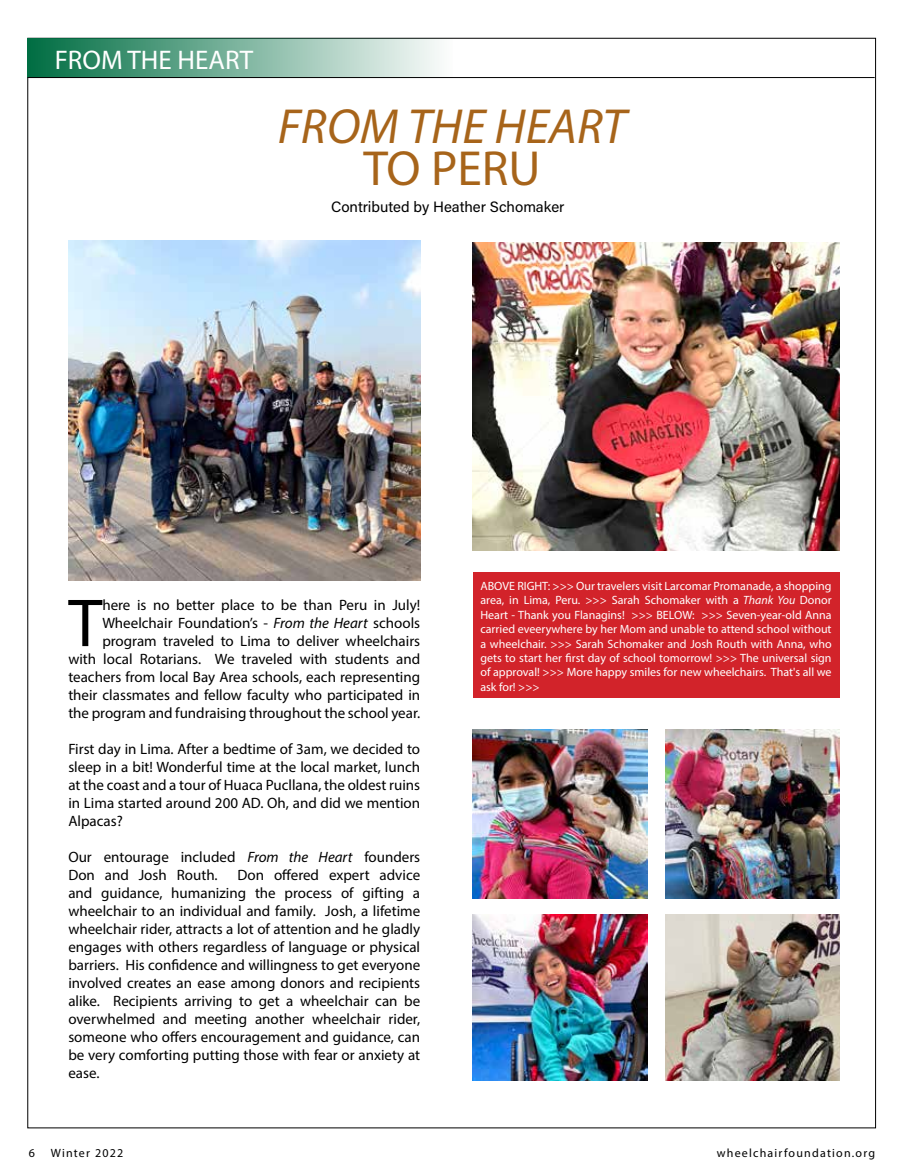
<style>
.page{position:relative;width:905px;height:1175px;background:#fff}
.page>*{position:absolute;margin:0;border:0;box-sizing:border-box;transform-origin:0 0}
.t1{font:68.4px "Myriad Pro";color:#000}
.t2{font:italic 49.5px "Myriad Pro";color:#a7641a}
.t3{font:49.5px "Myriad Pro";color:#a7641a}
.t4{font:27px "Myriad Pro";color:#fff}
.t5{font:15px/18px "Myriad Pro";color:#000;text-align:justify}
.t6{font:15px "Acumin Pro";color:#000}
.t7{font:12px/14.4px "Myriad Pro";color:#fff;text-align:justify}
.t8{font:12px "Myriad Pro";letter-spacing:.1em;color:#000}
.s1{font-style:italic}
</style>
<div class="page">
<div style="left:27px;top:38px;width:426px;height:39px;background:linear-gradient(to right,#006d42,#fcfdfc)"></div>
<hr style="left:27px;top:77px;width:847px;height:1px;background:#000">
<div style="left:472px;top:572px;width:367px;height:126px;background:#d2232a"></div>
<img style="left:472px;top:729px;width:175px;height:170px">
<img style="left:472px;top:242px;width:367px;height:308px">
<img style="left:665px;top:914px;width:174px;height:166px">
<img style="left:68px;top:240px;width:352px;height:341px">
<img style="left:665px;top:729px;width:174px;height:170px">
<img style="left:472px;top:914px;width:175px;height:166px">
<h3 class="t4" style="left:55px;top:44px;width:200px">FROM THE HEART</h3>
<h2 class="t2" style="left:278px;top:96px;width:350px">FROM THE HEART</h2>
<h2 class="t3" style="left:363px;top:138px;width:179px">TO PERU</h2>
<p class="t6" style="left:331px;top:196px;width:235px">Contributed by Heather Schomaker</p>
<p class="t5" style="left:68px;top:596px;width:353px;text-align:right">here is no better place to be than Peru in July!<br>Wheelchair Foundation’s - <span class="s1">From the Heart</span> schools program traveled to Lima to deliver wheelchairs<br>with local Rotarians. We traveled with students and teachers from local Bay Area schools, each representing their classmates and fellow faculty who participated in the program and fundraising throughout the school year.</p>
<p class="t5" style="left:68px;top:740px;width:353px">First day in Lima. After a bedtime of 3am, we decided to sleep in a bit! Wonderful time at the local market, lunch at the coast and a tour of Huaca Pucllana, the oldest ruins in Lima started around 200 AD. Oh, and did we mention Alpacas?</p>
<p class="t5" style="left:68px;top:848px;width:353px">Our entourage included <span class="s1">From the Heart</span> founders<br>Don and Josh Routh.</p>
<h1 class="t1" style="left:68px;top:581px;width:36px">T</h1>
<p class="t5" style="left:68px;top:866px;width:353px;text-indent:169px">Don offered expert advice and guidance, humanizing the process of gifting a wheelchair to an individual and family. Josh, a lifetime wheelchair rider, attracts a lot of attention and he gladly engages with others regardless of language or physical barriers. His confidence and willingness to get everyone involved creates an ease among donors and recipients alike. Recipients arriving to get a wheelchair can be overwhelmed and meeting another wheelchair rider, someone who offers encouragement and guidance, can be very comforting putting those with fear or anxiety at ease.</p>
<p class="t7" style="left:480px;top:578px;width:353px">ABOVE RIGHT: &gt;&gt;&gt; Our travelers visit Larcomar Promanade, a shopping area, in Lima, Peru. &gt;&gt;&gt; Sarah Schomaker with a <span class="s1">Thank You</span> Donor Heart - Thank you Flanagins! &gt;&gt;&gt; BELOW: &gt;&gt;&gt; Seven-year-old Anna carried eveerywhere by her Mom and unable to attend school without a wheelchair. &gt;&gt;&gt; Sarah Schomaker and Josh Routh with Anna, who gets to start her first day of school tomorrow! &gt;&gt;&gt; The universal sign of approval! &gt;&gt;&gt; More happy smiles for new wheelchairs. That's all we ask for! &gt;&gt;&gt;</p>
<p class="t8" style="left:29px;top:1145px;width:8px">6</p>
<p class="t8" style="left:51px;top:1145px;width:74px">Winter 2022</p>
<p class="t8" style="left:716px;top:1145px;width:160px">wheelchairfoundation.org</p>
</div>
